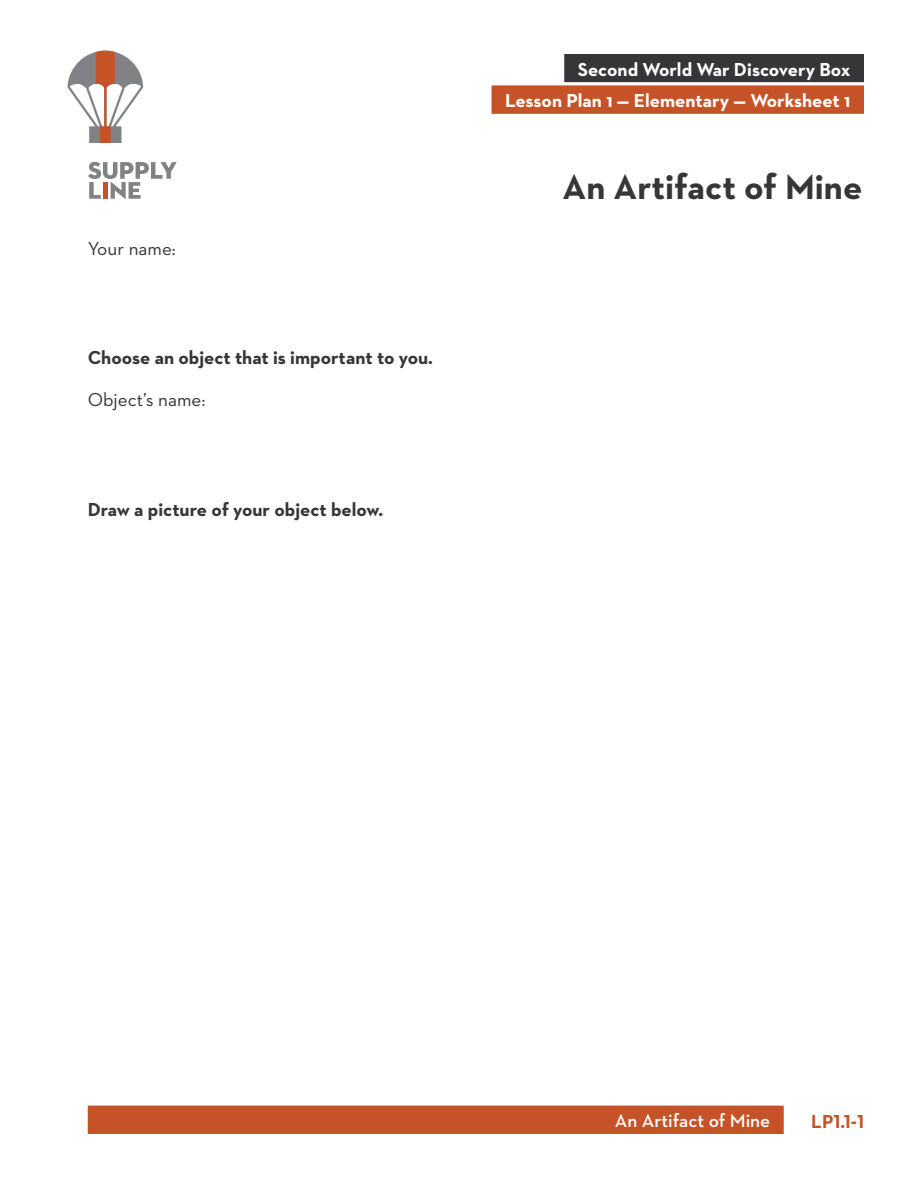
<style>
.page{position:relative;width:918px;height:1188px;background:#fff}
.page>*{position:absolute;margin:0;border:0;box-sizing:border-box;transform-origin:0 0}
.Root{font:700 36px "Neutraface 2 Text";color:#363537}
.t1{font:700 19.2px "Neutraface 2 Text";color:#363537}
.H_-_Header_Title{font:700 19.2px "Neutraface 2 Text";color:#fff}
.P_-_Body_Text{font:19.2px "Neutraface 2 Text";color:#363537}
.t2{font:600 19.2px "Neutraface 2 Text";color:#fff}
.t3{font:700 19.2px "Neutraface 2 Text";color:#c65327}
</style>
<div class="page">
<div style="left:86px;top:1104px;width:699px;height:32px;background:#c65327"></div>
<div style="left:85px;top:1103px;width:702px;height:34px;border:3px solid #fff"></div>
<div style="left:563px;top:52px;width:303px;height:32px;background:#363537"></div>
<div style="left:561px;top:51px;width:306px;height:34px;border:3px solid #fff"></div>
<div style="left:490px;top:84px;width:376px;height:31px;background:#c65327"></div>
<div style="left:489px;top:82px;width:378px;height:35px;border:3px solid #fff"></div>
<svg style="left:88px;top:162px;width:89px;height:37px"></svg>
<svg style="left:68px;top:51px;width:75px;height:92px"></svg>
<p class="P_-_Body_Text" style="left:88px;top:236px;width:90px">Your name:</p>
<h2 class="t1" style="left:88px;top:346px;width:347px">Choose an object that is important to you.</h2>
<p class="P_-_Body_Text" style="left:88px;top:388px;width:119px">Object’s name:</p>
<p class="t1" style="left:88px;top:497px;width:297px">Draw a picture of your object below.</p>
<p class="H_-_Header_Title" style="left:578px;top:57px;width:274px">Second World War Discovery Box</p>
<p class="H_-_Header_Title" style="left:505px;top:88px;width:347px">Lesson Plan 1 — Elementary — Worksheet 1</p>
<p class="Root" style="left:563px;top:164px;width:301px">An Artifact of Mine</p>
<p class="t2" style="left:615px;top:1109px;width:157px">An Artifact of Mine</p>
<p class="t3" style="left:811px;top:1109px;width:54px">LP1.1-1</p>
</div>
